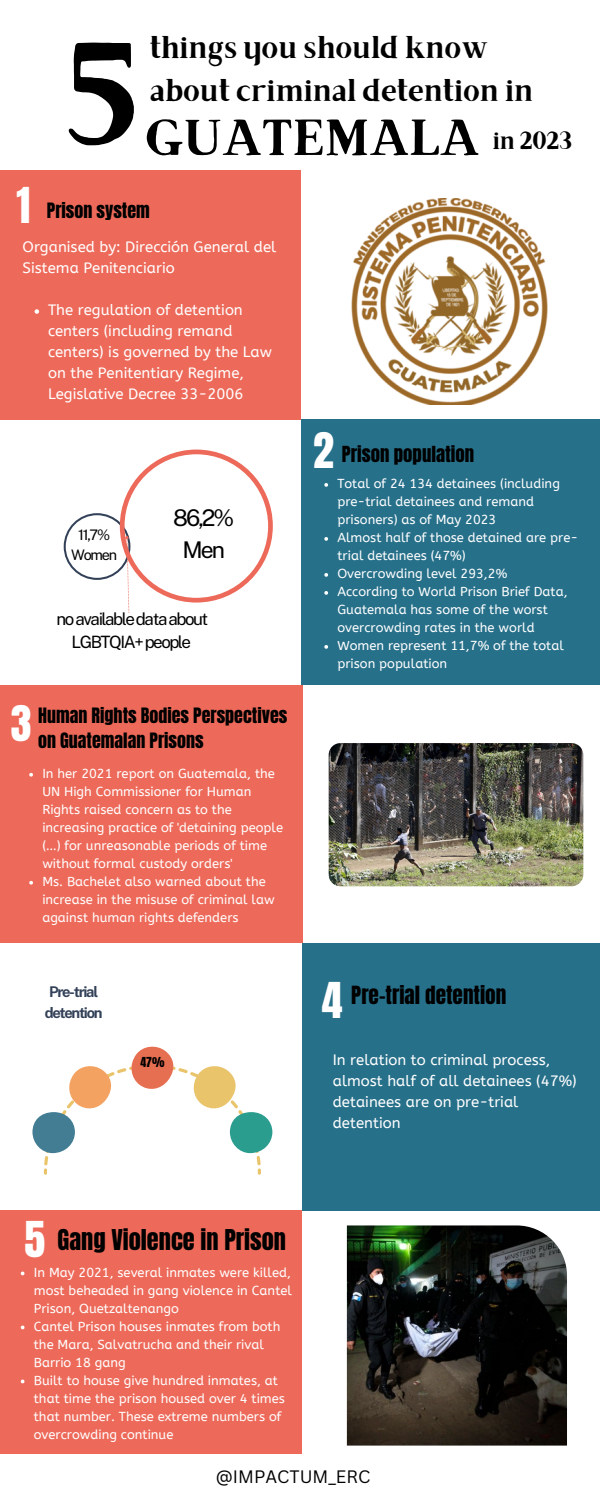
<style>
.page{position:relative;width:600px;height:1500px;background:#fff}
.page>*{position:absolute;margin:0;border:0;box-sizing:border-box;transform-origin:0 0}
.t1{font:145.9px "Brixton TC";color:#000}
.t2{font:700 51.1px "Brixton TC";color:#000}
.t3{font:42px "Anton";color:#fff}
.t4{font:31.4px/43.5px "Brixton TC";color:#000}
.t5{font:25px "Brixton TC";letter-spacing:-.005em;color:#000}
.t6{font:24.4px "Anton";color:#000}
.t7{font:23px "Public Sans";color:#000}
.t8{font:21.3px "Anton";color:#000}
.t9{font:18.8px "Anton";color:#000}
.t10{font:18px/24.8px "Anton";color:#000}
.t11{font:17.5px "Canva Sans";color:#000}
.t12{font:17px/23.2px "Public Sans";letter-spacing:-.09em;color:#000;text-align:center}
.t13{font:15px/21px "A Bee Zee";color:#fff}
.t14{font:700 14.8px/20.6px "Public Sans";letter-spacing:-.09em;color:#334158}
.t15{font:14.5px "Public Sans";letter-spacing:-.09em;color:#000}
.t16{font:13px/18px "A Bee Zee";color:#fff}
.t17{font:11.7px "Anton";color:#000}
.s1{font-family:"Noto Sans Gurmukhi"}
</style>
<div class="page">
<div style="left:0;top:170px;width:301px;height:250px;background:#ed6a5a"></div>
<div style="left:302px;top:943px;width:298px;height:267px;background:#27708a"></div>
<div style="left:301px;top:420px;width:299px;height:265px;background:#27708a"></div>
<div style="left:0;top:685px;width:302px;height:258px;background:#ed6a5a"></div>
<div style="left:32px;top:1112px;width:43px;height:41px;background:#437d94;border-radius:50%"></div>
<div style="left:230px;top:1112px;width:42px;height:41px;background:#2a9d8f;border-radius:50%"></div>
<svg style="left:44px;top:1046px;width:217px;height:129px"></svg>
<svg style="left:64px;top:450px;width:209px;height:163px"></svg>
<img style="left:351px;top:198px;width:197px;height:207px">
<div style="left:0;top:1211px;width:302px;height:243px;background:#ed6a5a"></div>
<img style="left:329px;top:743px;width:254px;height:143px;border-radius:12px">
<svg style="left:324px;top:483px;width:4px;height:4px"></svg>
<svg style="left:324px;top:537px;width:4px;height:4px"></svg>
<svg style="left:324px;top:573px;width:4px;height:4px"></svg>
<svg style="left:324px;top:591px;width:4px;height:4px"></svg>
<svg style="left:324px;top:645px;width:4px;height:4px"></svg>
<svg style="left:29px;top:773px;width:4px;height:4px"></svg>
<svg style="left:29px;top:881px;width:4px;height:4px"></svg>
<img style="left:347px;top:1225px;width:220px;height:221px">
<svg style="left:35px;top:309px;width:4px;height:5px"></svg>
<p class="t3" style="left:17px;top:176px;width:15px">1</p>
<p class="t1" style="left:64px;top:42px;width:76px">5</p>
<p class="t4" style="left:150px;top:29px;width:385px">things you should know about criminal detention in</p>
<p class="t2" style="left:145px;top:119px;width:336px">GUATEMALA</p>
<p class="t5" style="left:493px;top:131px;width:80px">in 2023</p>
<p class="t10" style="left:47px;top:199px;width:105px">Prison system</p>
<p class="t13" style="left:23px;top:237px;width:255px">Organised by: Dirección General del<br>Sistema Penitenciario</p>
<p class="t13" style="left:48px;top:300px;width:226px">The regulation of detention centers (including remand centers) is governed by the Law on the Penitentiary Regime,<br>Legislative Decree 33-2006</p>
<p class="t15" style="left:78px;top:526px;width:34px">11,7%</p>
<p class="t15" style="left:71px;top:546px;width:47px">Women</p>
<p class="t7" style="left:173px;top:504px;width:63px">86,2%</p>
<p class="t7" style="left:183px;top:536px;width:44px">Men</p>
<p class="t12" style="left:57px;top:607px;width:153px">noavailabledataabout<br>LGBTQIA+people</p>
<p class="t3" style="left:11px;top:694px;width:22px">3</p>
<p class="t10" style="left:38px;top:703px;width:251px">Human Rights Bodies Perspectives on Guatemalan Prisons</p>
<p class="t16" style="left:42px;top:765px;width:242px">In her 2021 report on Guatemala, the UN High Commissioner for Human Rights raised concern as to the increasing practice of 'detaining people (<span class="s1">…</span>) for unreasonable periods of time without formal custody orders'</p>
<p class="t16" style="left:42px;top:873px;width:234px">Ms. Bachelet also warned about the increase in the misuse of criminal law against human rights defenders</p>
<p class="t14" style="left:45px;top:982px;width:59px">Pre-trial detention</p>
<p class="t17" style="left:140px;top:1053px;width:25px">47%</p>
<p class="t3" style="left:313px;top:421px;width:22px">2</p>
<p class="t9" style="left:342px;top:441px;width:134px">Prison population</p>
<p class="t16" style="left:337px;top:475px;width:224px">Total of 24 134 detainees (including pre-trial detainees and remand prisoners) as of May 2023</p>
<p class="t16" style="left:337px;top:529px;width:242px">Almost half of those detained are pre&shy;trial detainees (47%)</p>
<p class="t16" style="left:337px;top:565px;width:171px">Overcrowding level 293,2%</p>
<p class="t16" style="left:337px;top:583px;width:232px">According to World Prison Brief Data,<br>Guatemala has some of the worst overcrowding rates in the world</p>
<p class="t16" style="left:337px;top:637px;width:228px">Women represent 11,7% of the total prison population</p>
<p class="t3" style="left:322px;top:970px;width:22px">4</p>
<p class="t8" style="left:351px;top:980px;width:157px">Pre-trial detention</p>
<p class="t13" style="left:333px;top:1050px;width:246px">In relation to criminal process, almost half of all detainees (47%) detainees are on pre-trial detention</p>
<p class="t3" style="left:24px;top:1209px;width:22px">5</p>
<p class="t6" style="left:58px;top:1222px;width:230px">Gang Violence in Prison</p>
<p class="t16" style="left:34px;top:1264px;width:260px;text-align:justify">In May 2021, several inmates were killed, most beheaded in gang violence in Cantel Prison, Quetzaltenango</p>
<p class="t16" style="left:34px;top:1318px;width:248px">Cantel Prison houses inmates from both the Mara, Salvatrucha and their rival<br>Barrio 18 gang</p>
<p class="t16" style="left:34px;top:1372px;width:253px">Built to house give hundred inmates, at that time the prison housed over 4 times that number. These extreme numbers of overcrowding continue</p>
<p class="t11" style="left:216px;top:1465px;width:156px">@IMPACTUM_ERC</p>
</div>
